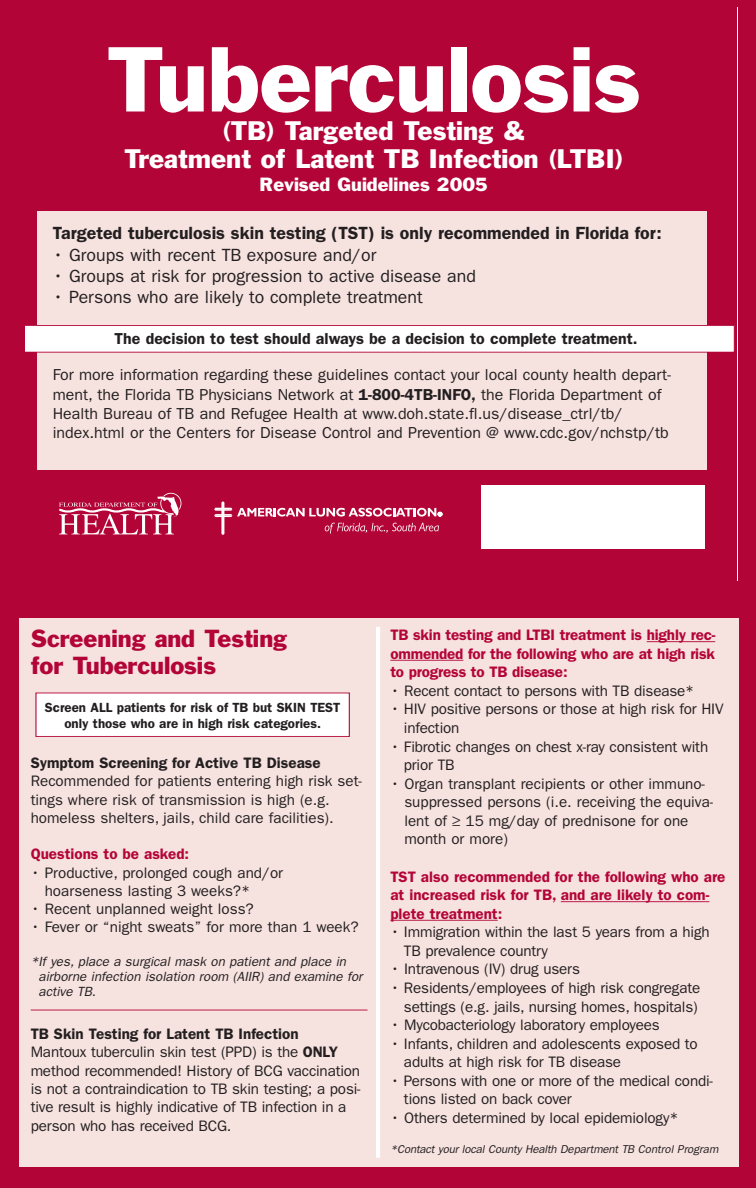
<style>
.page{position:relative;width:756px;height:1188px;background:#b30437}
.page>*{position:absolute;margin:0;border:0;box-sizing:border-box;transform-origin:0 0}
.t1{font:85.05px "Franklin Gothic";color:#fff}
.t2{font:24.75px/28.3px "Franklin Gothic";color:#fff;text-align:center}
.t3{font:22.8px/27.5px "Franklin Gothic";color:#b30437}
.t4{font:17.7px/21.3px "Franklin Gothic";color:#231f20}
.t5{font:600 17.7px "Franklin Gothic";color:#231f20}
.t6{font:17.7px "Franklin Gothic";color:#fff}
.t7{font:15.9px/19.2px "Franklin Gothic";color:#231f20}
.t8{font:600 15.9px "Franklin Gothic";color:#231f20}
.t9{font:15.15px/18.6px "Franklin Gothic";letter-spacing:-.01em;color:#231f20}
.t10{font:600 15.15px/18.6px "Franklin Gothic";color:#b30437}
.t11{font:600 15.15px "Franklin Gothic";color:#231f20}
.t12{font:italic 13.35px/15.1px "Franklin Gothic";color:#231f20}
.t13{font:600 13.35px/16px "Franklin Gothic";color:#231f20;text-align:center}
.t14{font:italic 11.4px "Franklin Gothic";letter-spacing:-.01em;color:#231f20}
.s1{font-weight:600}
</style>
<div class="page">
<div style="left:37px;top:211px;width:669px;height:259px;background:#f6e2df"></div>
<svg style="left:25px;top:325px;width:710px;height:28px;background:#f9eef1"></svg>
<div style="left:481px;top:485px;width:224px;height:64px;background:#fff"></div>
<svg style="left:214px;top:501px;width:228px;height:34px"></svg>
<svg style="left:59px;top:493px;width:122px;height:41px"></svg>
<div style="left:19px;top:618px;width:720px;height:548px;background:#f6e2df"></div>
<hr style="left:31px;top:1010px;width:337px;height:1px;background:#b30437">
<hr style="left:647px;top:641px;width:65px;height:1px;background:#b30437">
<hr style="left:390px;top:660px;width:73px;height:1px;background:#b30437">
<hr style="left:561px;top:901px;width:73px;height:1px;background:#b30437">
<hr style="left:633px;top:901px;width:73px;height:1px;background:#b30437">
<hr style="left:390px;top:920px;width:108px;height:1px;background:#b30437">
<div style="left:36px;top:693px;width:313px;height:43px;background:#fff"></div>
<div style="left:36px;top:693px;width:314px;height:44px;border:1px solid #b30437"></div>
<hr style="left:376px;top:627px;width:4px;height:531px;background:#fff">
<h1 class="t1" style="left:107px;top:47px;width:535px">Tuberculosis</h1>
<h2 class="t2" style="left:124px;top:118px;width:501px">(TB) Targeted Testing &amp;<br>Treatment of Latent TB Infection (LTBI)</h2>
<p class="t6" style="left:260px;top:178px;width:230px">Revised Guidelines 2005</p>
<p class="t5" style="left:53px;top:227px;width:611px">Targeted tuberculosis skin testing (TST) is only recommended in Florida for:</p>
<p class="t4" style="left:69px;top:245px;width:408px">Groups with recent TB exposure and/or<br>Groups at risk for progression to active disease and<br>Persons who are likely to complete treatment</p>
<p class="t8" style="left:115px;top:333px;width:524px">The decision to test should always be a decision to complete treatment.</p>
<p class="t7" style="left:53px;top:367px;width:620px">For more information regarding these guidelines contact your local county health depart&shy;ment, the Florida TB Physicians Network at <span class="s1">1-800-4TB-INFO,</span> the Florida Department of Health Bureau of TB and Refugee Health at www.doh.state.fl.us/disease_ctrl/tb/ index.html or the Centers for Disease Control and Prevention @ www.cdc.gov/nchstp/tb</p>
<h3 class="t3" style="left:31px;top:626px;width:258px">Screening and Testing for Tuberculosis</h3>
<p class="t13" style="left:45px;top:700px;width:297px">Screen ALL patients for risk of TB but SKIN TEST only those who are in high risk categories.</p>
<p class="t11" style="left:31px;top:758px;width:292px">Symptom Screening for Active TB Disease</p>
<p class="t9" style="left:31px;top:773px;width:329px">Recommended for patients entering high risk set tings where risk of transmission is high (e.g. homeless shelters, jails, child care facilities).</p>
<p class="t10" style="left:31px;top:846px;width:160px">Questions to be asked:</p>
<p class="t9" style="left:45px;top:865px;width:315px">Productive, prolonged cough and/or hoarseness lasting 3 weeks?*<br>Recent unplanned weight loss?<br>Fever or “night sweats” for more than 1 week?</p>
<p class="t12" style="left:39px;top:955px;width:326px;text-indent:-8px">*If yes, place a surgical mask on patient and place in airborne infection isolation room (AIIR) and examine for active TB.</p>
<p class="t9" style="left:31px;top:1026px;width:331px"><span class="s1">TB Skin Testing for Latent TB Infection<br></span>Mantoux tuberculin skin test (PPD) is the <span class="s1">ONLY </span>method recommended! History of BCG vaccination is not a contraindication to TB skin testing; a posi&shy;tive result is highly indicative of TB infection in a person who has received BCG.</p>
<p class="t10" style="left:390px;top:627px;width:326px">TB skin testing and LTBI treatment is highly rec ommended for the following who are at high risk to progress to TB disease:</p>
<p class="t9" style="left:404px;top:683px;width:321px">Recent contact to persons with TB disease*<br>HIV positive persons or those at high risk for HIV infection<br>Fibrotic changes on chest x-ray consistent with prior TB<br>Organ transplant recipients or other immuno suppressed persons (i.e. receiving the equiva&shy;lent of 15 mg/day of prednisone for one month or more)</p>
<p class="t10" style="left:390px;top:868px;width:337px">TST also recommended for the following who are at increased risk for TB, and are likely to com plete treatment</p>
<p class="t9" style="left:404px;top:924px;width:310px">Immigration within the last 5 years from a high TB prevalence country<br>Intravenous (IV) drug users Residents/employees of high risk congregate settings (e.g. jails, nursing homes, hospitals)<br>Mycobacteriology laboratory employees<br>Infants, children and adolescents exposed to adults at high risk for TB disease<br>Persons with one or more of the medical condi&shy;tions listed on back cover<br>Others determined by local epidemiology*</p>
<p class="t14" style="left:390px;top:1145px;width:330px">*Contact your local County Health Department TB Control Program</p>
</div>
